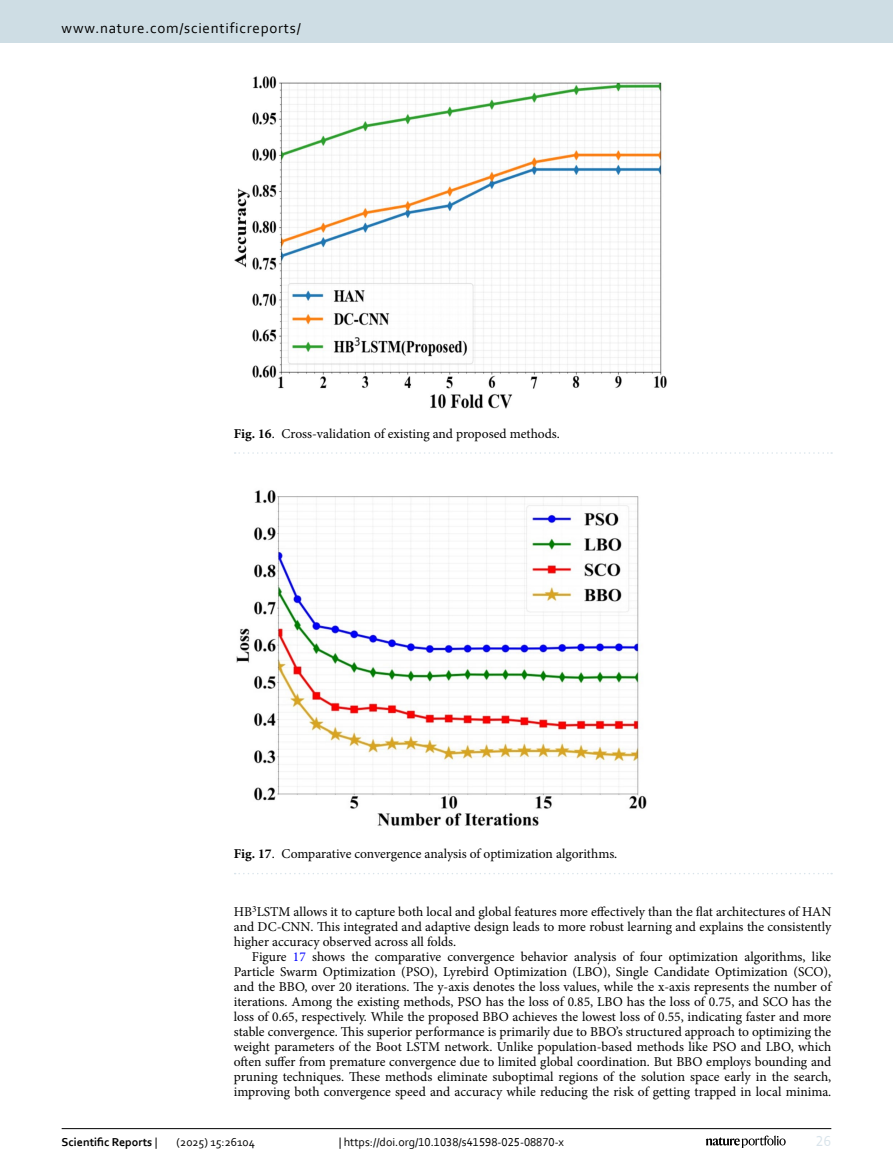
<style>
.page{position:relative;width:893px;height:1174px;background:#fff}
.page>*{position:absolute;margin:0;border:0;box-sizing:border-box;transform-origin:0 0}
.t1{font:15px "Corbel";letter-spacing:.05em;color:#000}
.t2{font:15px "Corbel";color:#d9e4eb}
.Body_Text_Indent{font:13.5px/15px "Minion Pro";color:#000;text-align:justify}
.Body_Text{font:13.5px/15px "Minion Pro";color:#000;text-align:justify}
.Figure_Caption{font:13.5px "Minion Pro";color:#000}
.t3{font:12px "Corbel";color:#000}
.t4{font:700 12px "Corbel";color:#000}
.s1{font-weight:700}
.s2{color:#00f}
.s3{font-weight:400}
</style>
<div class="page">
<img style="left:236px;top:490px;width:411px;height:336px">
<svg style="left:235px;top:873px;width:597px;height:1px"></svg>
<img style="left:234px;top:76px;width:433px;height:333px">
<svg style="left:235px;top:452px;width:597px;height:2px"></svg>
<hr style="left:62px;top:1128px;width:769px;height:1px;background:#000">
<svg style="left:706px;top:1135px;width:80px;height:12px"></svg>
<div style="left:0;top:0;width:893px;height:43px;background:#cedde4"></div>
<p class="t1" style="left:62px;top:18px;width:241px">www.nature.com/scientificreports/</p>
<p class="Figure_Caption" style="left:234px;top:424px;width:328px"><span class="s1">Fig. 16</span>. Cross-validation of existing and proposed methods.</p>
<p class="Figure_Caption" style="left:234px;top:845px;width:385px"><span class="s1">Fig. 17</span>. Comparative convergence analysis of optimization algorithms.</p>
<p class="Body_Text" style="left:234px;top:904px;width:599px">HB<sup>3</sup>LSTM allows it to capture both local and global features more effectively than the flat architectures of HAN and DC-CNN. This integrated and adaptive design leads to more robust learning and explains the consistently higher accuracy observed across all folds.</p>
<p class="Body_Text_Indent" style="left:234px;top:949px;width:599px;text-indent:18px">Figure <span class="s2">17</span> shows the comparative convergence behavior analysis of four optimization algorithms, like Particle Swarm Optimization (PSO), Lyrebird Optimization (LBO), Single Candidate Optimization (SCO), and the BBO, over 20 iterations. The y-axis denotes the loss values, while the x-axis represents the number of iterations. Among the existing methods, PSO has the loss of 0.85, LBO has the loss of 0.75, and SCO has the loss of 0.65, respectively. While the proposed BBO achieves the lowest loss of 0.55, indicating faster and more stable convergence. This superior performance is primarily due to BBO’s structured approach to optimizing the weight parameters of the Boot LSTM network. Unlike population-based methods like PSO and LBO, which often suffer from premature convergence due to limited global coordination. But BBO employs bounding and pruning techniques. These methods eliminate suboptimal regions of the solution space early in the search, improving both convergence speed and accuracy while reducing the risk of getting trapped in local minima.</p>
<p class="t4" style="left:62px;top:1134px;width:97px">Scientific Reports <span class="s3">|</span></p>
<p class="t3" style="left:177px;top:1134px;width:80px">(2025) 15:26104</p>
<p class="t3" style="left:339px;top:1134px;width:227px">| https://doi.org/10.1038/s41598-025-08870-x</p>
<p class="t2" style="left:816px;top:1132px;width:17px">26</p>
</div>
